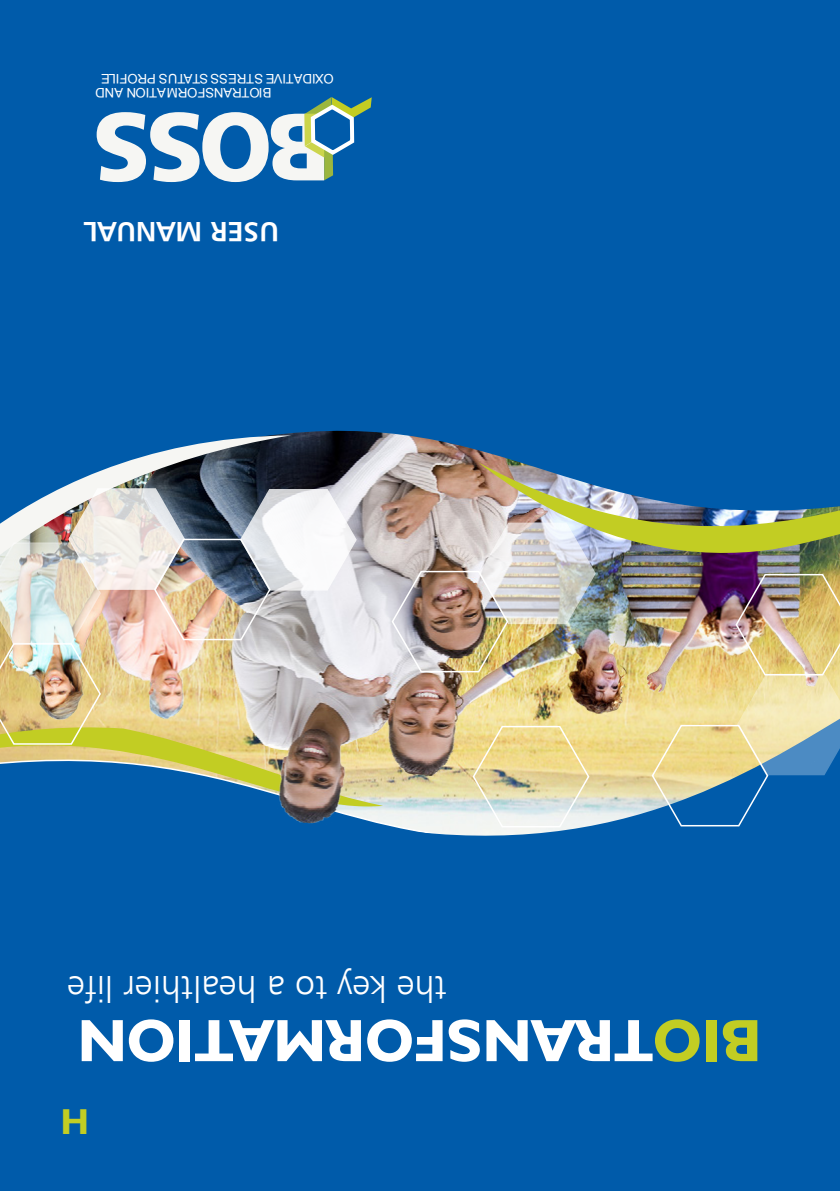
<style>
.page{position:relative;width:840px;height:1191px;background:#fff}
.page>*{position:absolute;margin:0;border:0;box-sizing:border-box;transform-origin:0 0}
.t1{font:700 60px "Humanist 521 BT";color:#fff}
.t2{font:36px "Humanist 777 BT Light B";color:#fff}
.t3{font:700 36px "Humanist 521 BT";color:#c2cd23}
.t4{font:28px "Humanist 777 BT Bold B";color:#fff}
.t5{font:13.2px/14.8px "Arial";color:#fff}
.s1{color:#c2cd23}
</style>
<div class="page">
<div style="left:0;top:814px;width:839px;height:377px;background:#005baa"></div>
<div style="left:371px;top:828px;width:468px;height:52px;background:#005baa"></div>
<img style="left:54px;top:550px;width:606px;height:299px">
<div style="left:0;top:0;width:839px;height:550px;background:#005baa"></div>
<svg style="left:97px;top:97px;width:274px;height:85px"></svg>
<img style="left:0;top:435px;width:383px;height:379px">
<img style="left:390px;top:462px;width:449px;height:366px">
<p class="t5" style="left:185px;top:100px;width:91px;text-indent:-86px;rotate:-180deg">BIOTRANSFORMATION AND<br>TUS PROFILE</p>
<p class="t5" style="left:334px;top:85px;width:152px;rotate:-180deg">OXIDATIVE STRESS STA</p>
<h3 class="t4" style="left:279px;top:249px;width:197px;rotate:-180deg">USER MANUAL</h3>
<h2 class="t2" style="left:446px;top:1010px;width:380px;rotate:-180deg">the key to a healthier life</h2>
<h1 class="t1" style="left:761px;top:1078px;width:684px;rotate:-180deg"><span class="s1">BIO</span>TRANSFORMATION</h1>
<h2 class="t3" style="left:61px;top:1098px;width:30px">H</h2>
</div>
